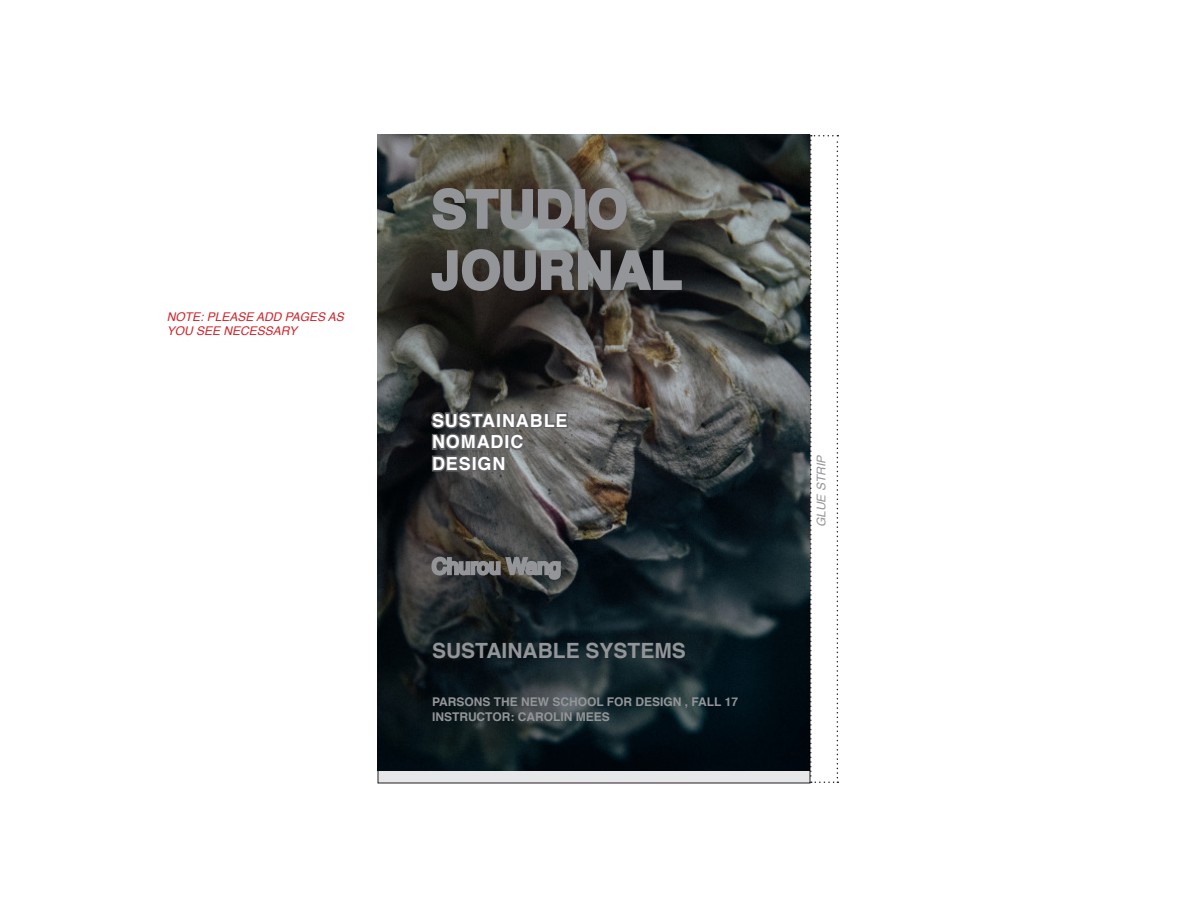
<style>
.page{position:relative;width:1188px;height:918px;background:#fff}
.page>*{position:absolute;margin:0;border:0;box-sizing:border-box;transform-origin:0 0}
.t1{font:700 51px "Helvetica";letter-spacing:.01em;color:#939598}
.t2{font:700 21px "Helvetica";color:#939598}
.t3{font:700 18px/21.6px "Helvetica";letter-spacing:.05em;color:#fff}
.t4{font:700 12px "Helvetica";color:#939598}
.t5{font:italic 12px/14.4px "Helvetica";color:#d1232a}
.t6{font:italic 12px "Helvetica";color:#939598}
</style>
<div class="page">
<img style="left:378px;top:135px;width:431px;height:635px">
<svg style="left:431px;top:186px;width:143px;height:45px;background:#62615c"></svg>
<div style="left:575px;top:189px;width:10px;height:40px;border:3px solid #939598"></div>
<svg style="left:587px;top:186px;width:41px;height:45px;background:#6a645f"></svg>
<svg style="left:430px;top:248px;width:253px;height:44px;background:#4c4b4a"></svg>
<svg style="left:429px;top:550px;width:134px;height:33px;background:#575757"></svg>
<svg style="left:429px;top:406px;width:141px;height:71px;background:#5f5f5f"></svg>
<svg style="left:810px;top:135px;width:28px;height:648px"></svg>
<p class="t5" style="left:167px;top:310px;width:179px">NOTE: PLEASE ADD PAGES AS<br>YOU SEE NECESSARY</p>
<p class="t1" style="left:432px;top:168px;width:197px">STUDIO</p>
<p class="t1" style="left:432px;top:229px;width:251px">JOURNAL</p>
<p class="t3" style="left:432px;top:410px;width:137px">SUSTAINABLE<br>NOMADIC<br>DESIGN</p>
<p class="t2" style="left:432px;top:634px;width:255px">SUSTAINABLE SYSTEMS</p>
<p class="t4" style="left:432px;top:692px;width:308px">PARSONS THE NEW SCHOOL FOR DESIGN , FALL 17</p>
<p class="t4" style="left:432px;top:707px;width:179px">INSTRUCTOR: CAROLIN MEES</p>
<p class="t6" style="left:812px;top:527px;width:74px;rotate:-90deg">GLUE STRIP</p>
</div>
